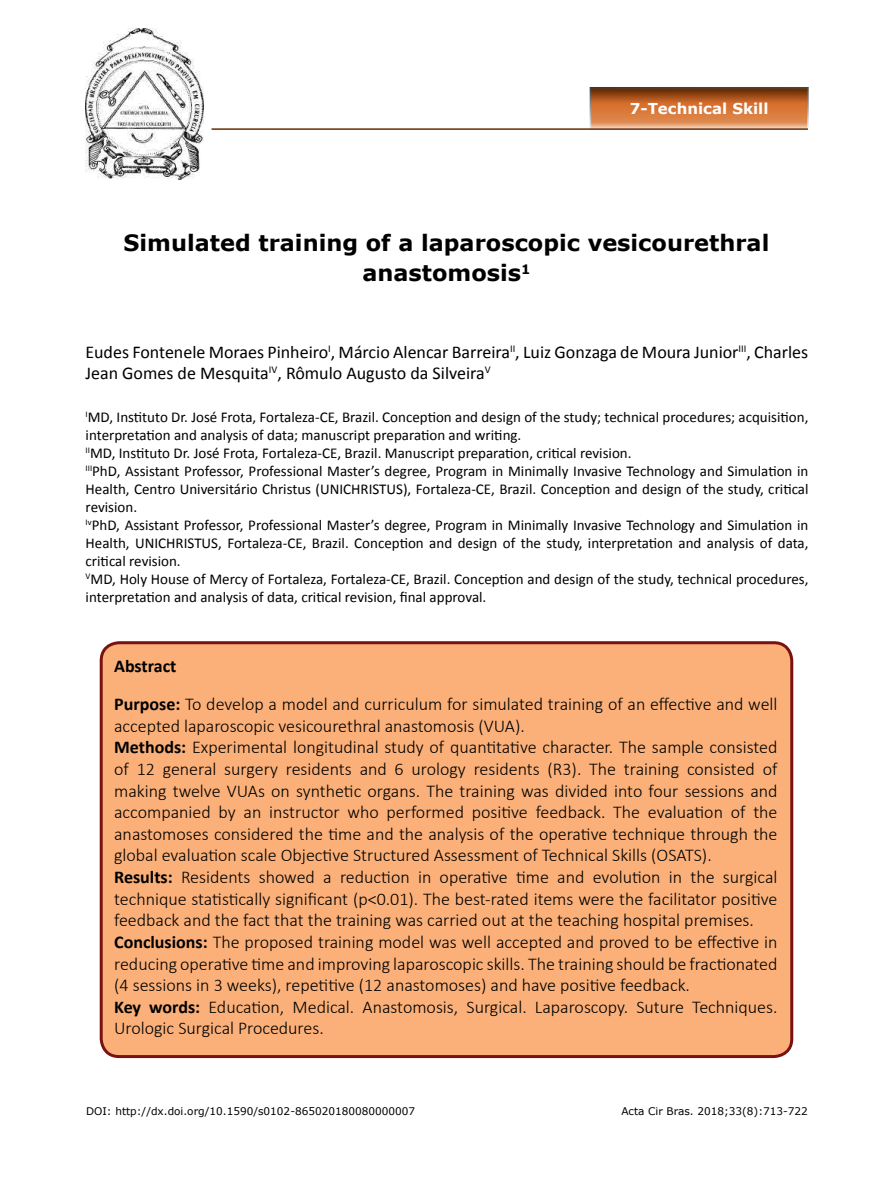
<style>
.page{position:relative;width:893px;height:1191px;background:#fff}
.page>*{position:absolute;margin:0;border:0;box-sizing:border-box;transform-origin:0 0}
.t1{font:700 22.5px/30px "Verdana";color:#000;text-align:center}
.t2{font:300 18px/21.6px "Calibri";color:#000}
.t3{font:18px/21px "Calibri";color:#000}
.t4{font:15px/18px "Calibri";color:#000}
.t5{font:700 15px "Verdana";color:#fff}
.t6{font:10.5px "Verdana";color:#000}
.s1{font-weight:700}
</style>
<div class="page">
<svg style="left:593px;top:90px;width:213px;height:37px;background:#c66f37"></svg>
<img style="left:85px;top:29px;width:118px;height:151px">
<div style="left:101px;top:642px;width:691px;height:414px;background:#fab078;border-radius:18px"></div>
<div style="left:100px;top:641px;width:693px;height:417px;border:3px solid #7a1113;border-radius:18px"></div>
<hr style="left:212px;top:128px;width:596px;height:2px;background:#6a2c00">
<p class="t5" style="left:630px;top:98px;width:140px">7-Technical Skill</p>
<p class="t1" style="left:124px;top:227px;width:647px">Simulated training of a laparoscopic vesicourethral anastomosis<sup>1</sup></p>
<p class="t3" style="left:85px;top:341px;width:724px">Eudes Fontenele Moraes Pinheiro<sup>I</sup>, Márcio Alencar Barreira<sup>II</sup>, Luiz Gonzaga de Moura Junior<sup>III</sup>, Charles<br>Jean Gomes de Mesquita<sup>IV</sup>, Rômulo Augusto da Silveira<sup>V</sup></p>
<p class="t4" style="left:86px;top:407px;width:724px"><sup>I</sup>MD, Instituto Dr. José Frota, Fortaleza-CE, Brazil. Conception and design of the study; technical procedures; acquisition, interpretation and analysis of data; manuscript preparation and writing.<br><sup>II</sup>MD, Instituto Dr. José Frota, Fortaleza-CE, Brazil. Manuscript preparation, critical revision.<br><sup>III</sup>PhD, Assistant Professor, Professional Master’s degree, Program in Minimally Invasive Technology and Simulation in Health, Centro Universitário Christus (UNICHRISTUS), Fortaleza-CE, Brazil. Conception and design of the study, critical revision.<br><sup>Iv</sup>PhD, Assistant Professor, Professional Master’s degree, Program in Minimally Invasive Technology and Simulation in Health, UNICHRISTUS, Fortaleza-CE, Brazil. Conception and design of the study, interpretation and analysis of data, critical revision.<br><sup>V</sup>MD, Holy House of Mercy of Fortaleza, Fortaleza-CE, Brazil. Conception and design of the study, technical procedures, interpretation and analysis of data, critical revision, final approval.</p>
<p class="t2" style="left:114px;top:646px;width:665px;line-height:38.5px"><span class="s1">Abstract<br>Purpose:</span> To develop a model and curriculum for simulated training of an effective and well</p>
<p class="t2" style="left:114px;top:715px;width:665px">accepted laparoscopic vesicourethral anastomosis (VUA).<br><span class="s1">Methods:</span> Experimental longitudinal study of quantitative character. The sample consisted of 12 general surgery residents and 6 urology residents (R3). The training consisted of making twelve VUAs on synthetic organs. The training was divided into four sessions and accompanied by an instructor who performed positive feedback. The evaluation of the anastomoses considered the time and the analysis of the operative technique through the global evaluation scale Objective Structured Assessment of Technical Skills (OSATS).<br><span class="s1">Results:</span> Residents showed a reduction in operative time and evolution in the surgical technique statistically significant (p&lt;0.01). The best-rated items were the facilitator positive feedback and the fact that the training was carried out at the teaching hospital premises.<br><span class="s1">Conclusions:</span> The proposed training model was well accepted and proved to be effective in reducing operative time and improving laparoscopic skills. The training should be fractionated (4 sessions in 3 weeks), repetitive (12 anastomoses) and have positive feedback.<br><span class="s1">Key words:</span> Education, Medical. Anastomosis, Surgical. Laparoscopy. Suture Techniques.<br>Urologic Surgical Procedures.</p>
<p class="t6" style="left:86px;top:1103px;width:331px">DOI: http://dx.doi.org/10.1590/s0102-865020180080000007</p>
<p class="t6" style="left:621px;top:1103px;width:188px">Acta Cir Bras. 2018;33(8):713-722</p>
</div>
